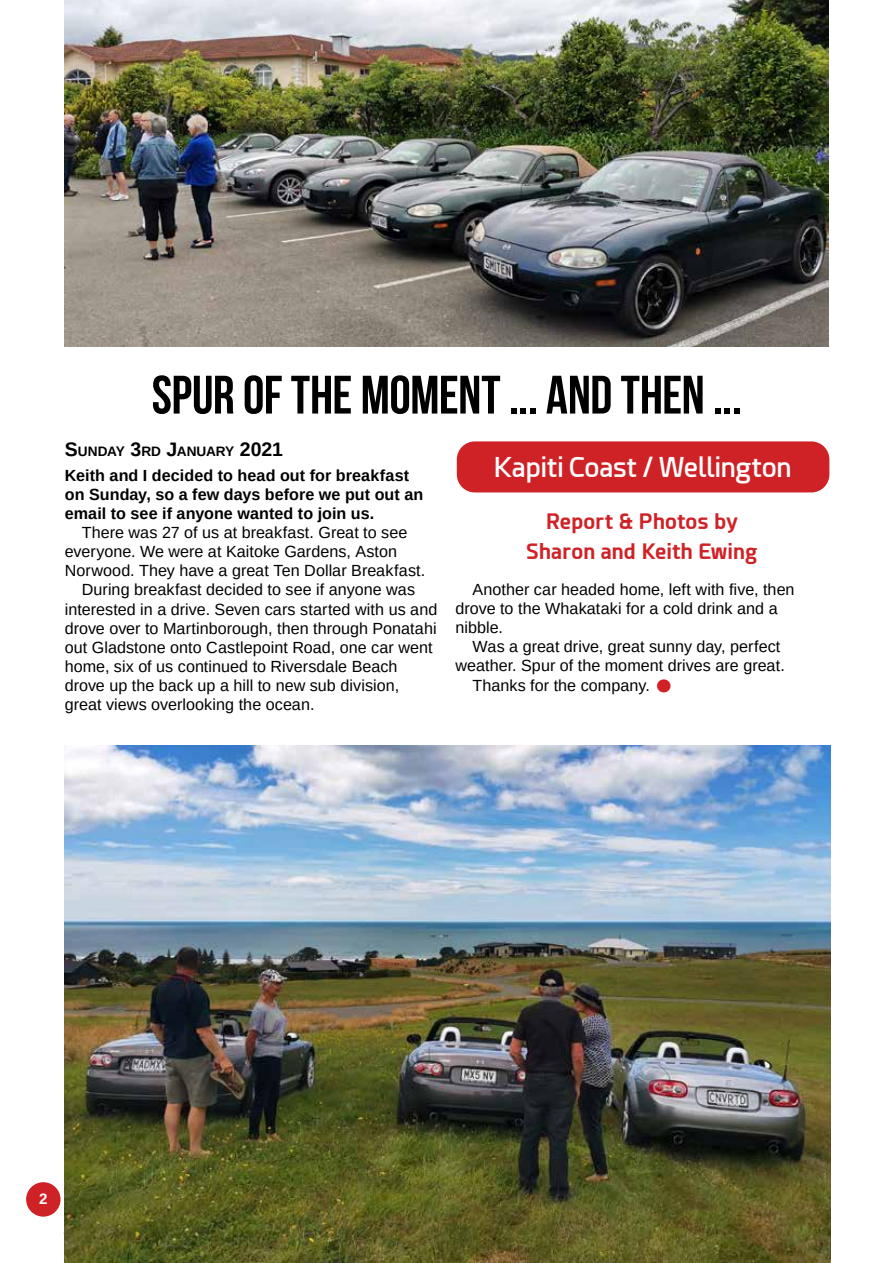
<style>
.page{position:relative;width:893px;height:1263px;background:#fff}
.page>*{position:absolute;margin:0;border:0;box-sizing:border-box;transform-origin:0 0}
.t1{font:700 54px "Bebas Neue";letter-spacing:-.01em;color:#000}
.t2{font:700 45px "Esphimere";color:#cf2227}
.t3{font:600 27px "Esphimere";letter-spacing:-.01em;color:#fff}
.t4{font:700 21px/30px "Esphimere";letter-spacing:.015em;color:#cf2227;text-align:center}
.t5{font:16.2px/19px "Arimo";letter-spacing:.005em;color:#000}
.t6{font:700 16.2px/19px "Arimo";letter-spacing:.005em;color:#000}
.t7{font:700 15px "Arimo";color:#fff}
.t8{font:700 13.65px "Arimo";letter-spacing:-.005em;color:#000}
.s1{font-size:19.5px}
</style>
<div class="page">
<div style="left:26px;top:1182px;width:35px;height:34px;background:#cf2227;border-radius:50%"></div>
<img style="left:65px;top:0;width:763px;height:346px">
<img style="left:65px;top:746px;width:765px;height:517px">
<div style="left:457px;top:441px;width:372px;height:51px;background:#cf2227;border-radius:18px"></div>
<h1 class="t1" style="left:152px;top:365px;width:591px">SPUR OF THE MOMENT ... AND THEN ...</h1>
<p class="t8" style="left:65px;top:441px;width:220px"><span class="s1">S</span>UNDAY <span class="s1">3</span>RD <span class="s1">J</span>ANUARY <span class="s1">2021</span></p>
<p class="t6" style="left:65px;top:466px;width:360px">Keith and I decided to head out for breakfast on Sunday, so a few days before we put out an email to see if anyone wanted to join us.</p>
<p class="t5" style="left:82px;top:523px;width:327px">There was 27 of us at breakfast. Great to see</p>
<p class="t5" style="left:65px;top:542px;width:334px">everyone. We were at Kaitoke Gardens, Aston</p>
<p class="t5" style="left:65px;top:561px;width:362px">Norwood. They have a great Ten Dollar Breakfast.</p>
<p class="t5" style="left:82px;top:580px;width:335px">During breakfast decided to see if anyone was</p>
<p class="t5" style="left:65px;top:600px;width:374px">interested in a drive. Seven cars started with us and</p>
<p class="t5" style="left:65px;top:619px;width:373px">drove over to Martinborough, then through Ponatahi</p>
<p class="t5" style="left:65px;top:638px;width:369px">out Gladstone onto Castlepoint Road, one car went</p>
<p class="t5" style="left:65px;top:657px;width:334px">home, six of us continued to Riversdale Beach</p>
<p class="t5" style="left:65px;top:676px;width:336px">drove up the back up a hill to new sub division,</p>
<p class="t5" style="left:65px;top:695px;width:251px">great views overlooking the ocean.</p>
<h3 class="t3" style="left:494px;top:450px;width:299px">Kapiti Coast / Wellington</h3>
<p class="t4" style="left:526px;top:506px;width:233px">Report &amp; Photos by<br>Sharon and Keith Ewing</p>
<p class="t5" style="left:455px;top:580px;width:341px;text-indent:17px">Another car headed home, left with five, then drove to the Whakataki for a cold drink and a nibble.</p>
<p class="t5" style="left:472px;top:637px;width:309px">Was a great drive, great sunny day, perfect</p>
<p class="t5" style="left:455px;top:656px;width:331px">weather. Spur of the moment drives are great.</p>
<p class="t5" style="left:472px;top:675px;width:179px">Thanks for the company.</p>
<h2 class="t2" style="left:655px;top:658px;width:20px">•</h2>
<p class="t7" style="left:39px;top:1188px;width:10px">2</p>
</div>
